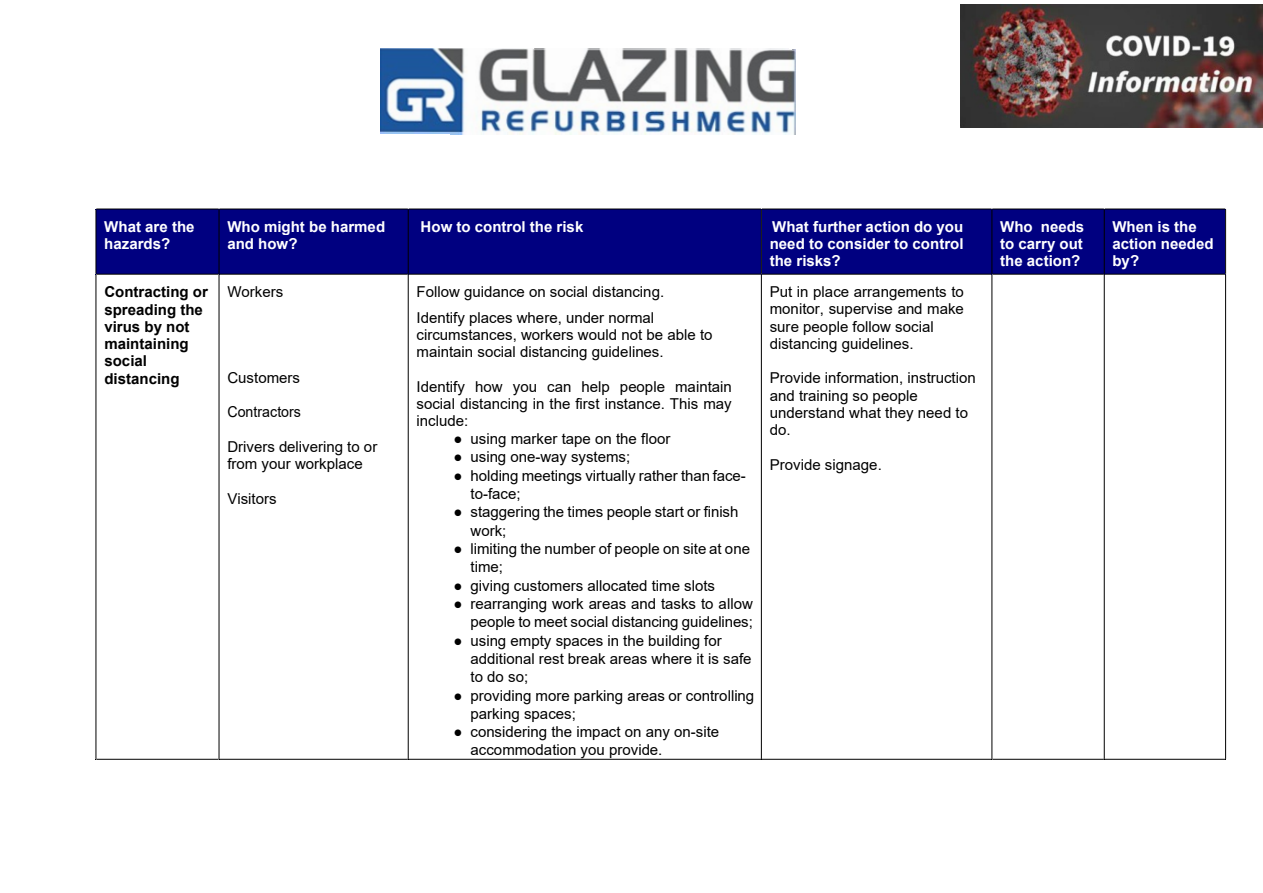
<style>
.page{position:relative;width:1263px;height:893px;background:#fff}
.page>*{position:absolute;margin:0;border:0;box-sizing:border-box;transform-origin:0 0}
.t1{font:15px/17.2px "Arial";color:#000}
.t2{font:700 15px/17.2px "Arial";color:#fff}
.t3{font:700 15px/17.2px "Arial";color:#000}
.t4{font:15px "Arial";color:#000;scale:.95 1}
.s1{font-family:"Times New Roman"}
</style>
<div class="page">
<img style="left:380px;top:48px;width:416px;height:87px">
<img style="left:960px;top:5px;width:303px;height:123px">
<div style="left:96px;top:209px;width:123px;height:65px;background:#000080"></div>
<div style="left:219px;top:209px;width:189px;height:65px;background:#000080"></div>
<div style="left:409px;top:209px;width:352px;height:65px;background:#000080"></div>
<div style="left:762px;top:209px;width:229px;height:65px;background:#000080"></div>
<div style="left:992px;top:209px;width:112px;height:65px;background:#000080"></div>
<div style="left:1104px;top:209px;width:121px;height:65px;background:#000080"></div>
<hr style="left:96px;top:209px;width:123px;height:1px;background:#000">
<hr style="left:219px;top:209px;width:189px;height:1px;background:#000">
<hr style="left:409px;top:209px;width:352px;height:1px;background:#000">
<hr style="left:762px;top:209px;width:229px;height:1px;background:#000">
<hr style="left:992px;top:209px;width:112px;height:1px;background:#000">
<hr style="left:1104px;top:209px;width:121px;height:1px;background:#000">
<hr style="left:96px;top:209px;width:1px;height:65px;background:#000">
<hr style="left:219px;top:209px;width:1px;height:65px;background:#000">
<hr style="left:408px;top:209px;width:1px;height:65px;background:#000">
<hr style="left:761px;top:209px;width:1px;height:65px;background:#000">
<hr style="left:991px;top:209px;width:1px;height:65px;background:#000">
<hr style="left:1104px;top:209px;width:1px;height:65px;background:#000">
<hr style="left:1225px;top:209px;width:1px;height:65px;background:#000">
<hr style="left:96px;top:274px;width:123px;height:1px;background:#000">
<hr style="left:219px;top:274px;width:189px;height:1px;background:#000">
<hr style="left:409px;top:274px;width:352px;height:1px;background:#000">
<hr style="left:762px;top:274px;width:229px;height:1px;background:#000">
<hr style="left:992px;top:274px;width:112px;height:1px;background:#000">
<hr style="left:1104px;top:274px;width:121px;height:1px;background:#000">
<hr style="left:96px;top:275px;width:1px;height:484px;background:#000">
<hr style="left:96px;top:759px;width:123px;height:1px;background:#000">
<hr style="left:219px;top:275px;width:1px;height:484px;background:#000">
<hr style="left:219px;top:759px;width:189px;height:1px;background:#000">
<hr style="left:408px;top:275px;width:1px;height:484px;background:#000">
<hr style="left:409px;top:759px;width:352px;height:1px;background:#000">
<hr style="left:761px;top:275px;width:1px;height:484px;background:#000">
<hr style="left:762px;top:759px;width:229px;height:1px;background:#000">
<hr style="left:991px;top:275px;width:1px;height:484px;background:#000">
<hr style="left:992px;top:759px;width:112px;height:1px;background:#000">
<hr style="left:1104px;top:275px;width:1px;height:484px;background:#000">
<hr style="left:1104px;top:759px;width:121px;height:1px;background:#000">
<hr style="left:1225px;top:275px;width:1px;height:484px;background:#000">
<p class="t2" style="left:104px;top:219px;width:92px">What are the hazards?</p>
<p class="t2" style="left:227px;top:219px;width:159px">Who might be harmed and how?</p>
<p class="t2" style="left:421px;top:219px;width:164px">How to control the risk</p>
<p class="t2" style="left:770px;top:219px;width:195px;text-align:justify">What further action do you need to consider to control the risks?</p>
<p class="t2" style="left:1000px;top:219px;width:86px;text-align:justify">Who needs to carry out the action?</p>
<p class="t2" style="left:1112px;top:219px;width:103px">When is the action needed by?</p>
<p class="t3" style="left:104px;top:285px;width:105px">Contracting or spreading the virus by not maintaining social distancing</p>
<p class="t1" style="left:227px;top:285px;width:58px">Workers</p>
<p class="t1" style="left:416px;top:280px;width:249px;line-height:25.7px">Follow guidance on social distancing.<br>Identify places where, under normal</p>
<p class="t1" style="left:416px;top:327px;width:298px">circumstances, workers would not be able to maintain social distancing guidelines.</p>
<p class="t1" style="left:416px;top:379px;width:317px;text-align:justify">Identify how you can help people maintain social distancing in the first instance. This may include:</p>
<p class="t1" style="left:454px;top:431px;width:218px"><span class="s1">●</span> using marker tape on the floor</p>
<p class="t1" style="left:454px;top:450px;width:178px"><span class="s1">●</span> using one-way systems;</p>
<p class="t1" style="left:470px;top:468px;width:277px;line-height:18.3px;text-indent:-17px"><span class="s1">●</span> holding meetings virtually rather than face&shy;to-face;</p>
<p class="t1" style="left:470px;top:504px;width:269px;line-height:18.3px;text-indent:-17px"><span class="s1">●</span> staggering the times people start or finish work;</p>
<p class="t1" style="left:470px;top:541px;width:281px;line-height:18.3px;text-indent:-17px"><span class="s1">●</span> limiting the number of people on site at one time;</p>
<p class="t1" style="left:454px;top:578px;width:263px"><span class="s1">●</span> giving customers allocated time slots</p>
<p class="t1" style="left:454px;top:596px;width:301px;line-height:18.3px;text-align:right"><span class="s1">●</span> rearranging work areas and tasks to allow people to meet social distancing guidelines;</p>
<p class="t1" style="left:470px;top:633px;width:282px;line-height:18.3px;text-indent:-17px"><span class="s1">●</span> using empty spaces in the building for additional rest break areas where it is safe to do so;</p>
<p class="t1" style="left:470px;top:687px;width:285px;line-height:18.3px;text-indent:-17px"><span class="s1">●</span> providing more parking areas or controlling parking spaces;</p>
<p class="t1" style="left:470px;top:724px;width:250px;line-height:18.3px;text-indent:-17px"><span class="s1">●</span> considering the impact on any on-site accommodation you provide.</p>
<p class="t1" style="left:770px;top:285px;width:196px">Put in place arrangements to monitor, supervise and make sure people follow social distancing guidelines.</p>
<p class="t1" style="left:770px;top:371px;width:208px">Provide information, instruction and training so people understand what they need to do.</p>
<p class="t1" style="left:770px;top:457px;width:114px">Provide signage.</p>
<p class="t1" style="left:227px;top:370px;width:74px">Customers</p>
<p class="t4" style="left:227px;top:406px;width:79px">Contractors</p>
<p class="t1" style="left:227px;top:439px;width:151px">Drivers delivering to or from your workplace</p>
<p class="t1" style="left:227px;top:491px;width:51px">Visitors</p>
</div>
